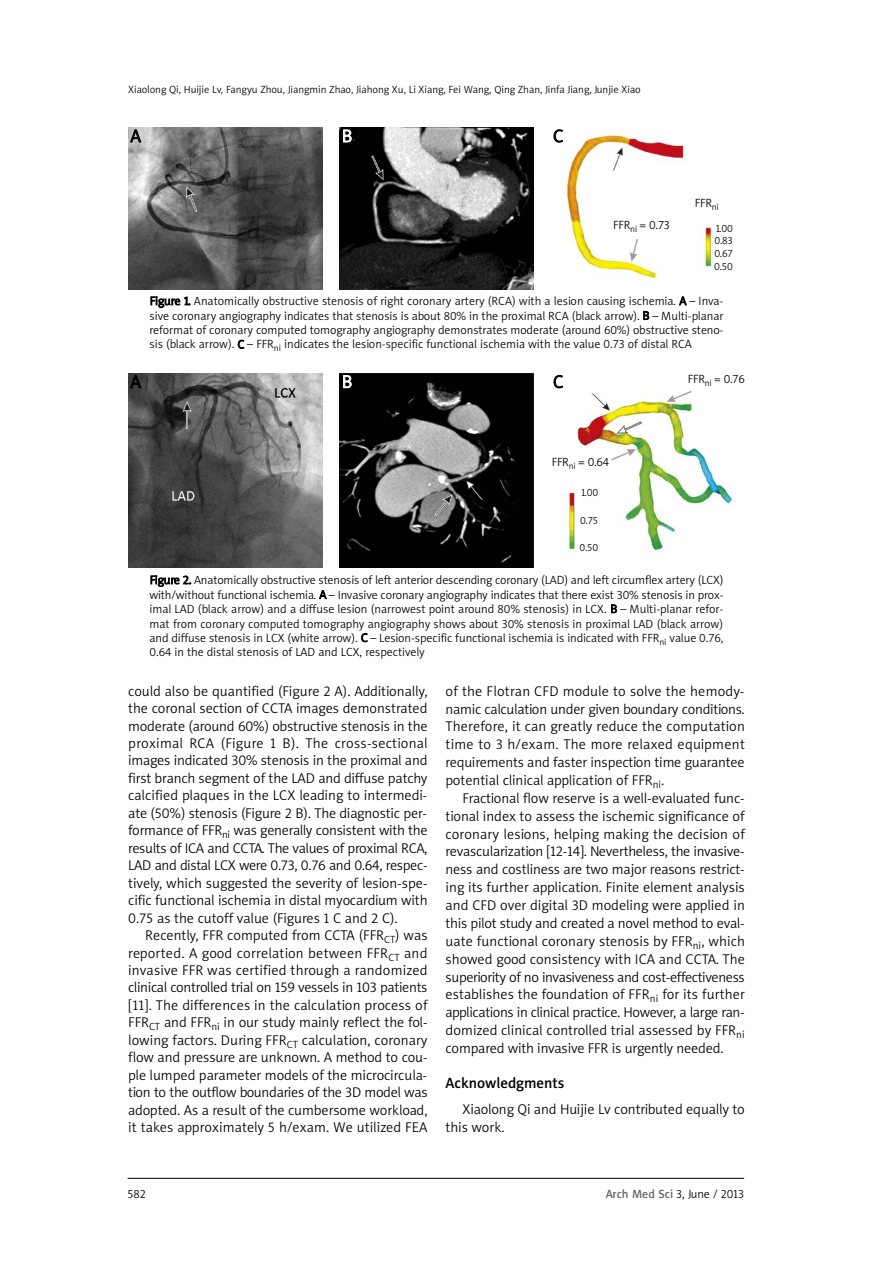
<style>
.page{position:relative;width:893px;height:1263px;background:#fff}
.page>*{position:absolute;margin:0;border:0;box-sizing:border-box;transform-origin:0 0}
.t1{font:18px "Naomi Sans EFNPS Light";color:#000}
.t2{font:18px "Naomi Sans EFNPS Light";color:#fff}
.t3{font:15px "Naomi Sans EFNPS Medium";color:#000}
.t4{font:14.25px/17.4px "Naomi Sans EFNPS Light";letter-spacing:-.005em;color:#000;text-align:justify}
.t5{font:12px/14.4px "Naomi Sans EFNPS Light";color:#000;text-align:justify}
.t6{font:10.5px/12.6px "Naomi Sans EFNPS Light";color:#000;text-align:justify}
.s1{font-family:"Naomi Sans EFNPS Medium";color:#666}
</style>
<div class="page">
<hr style="left:128px;top:1178px;width:616px;height:1px;background:#000">
<img style="left:128px;top:128px;width:194px;height:162px">
<img style="left:340px;top:128px;width:194px;height:162px">
<img style="left:565px;top:135px;width:149px;height:149px">
<img style="left:128px;top:373px;width:194px;height:195px">
<img style="left:340px;top:373px;width:194px;height:195px">
<img style="left:568px;top:390px;width:165px;height:161px">
<p class="t6" style="left:128px;top:84px;width:514px">Xiaolong Qi, Huijie Lv, Fangyu Zhou, Jiangmin Zhao, Jiahong Xu, Li Xiang, Fei Wang, Qing Zhan, Jinfa Jiang, Junjie Xiao</p>
<p class="t1" style="left:130px;top:129px;width:12px">A</p>
<p class="t2" style="left:342px;top:129px;width:12px">B</p>
<p class="t1" style="left:553px;top:129px;width:12px">C</p>
<p class="t5" style="left:613px;top:218px;width:58px">FFR<sub>ni</sub> = 0.73</p>
<p class="t5" style="left:695px;top:197px;width:25px">FFR<sub>ni</sub></p>
<p class="t6" style="left:714px;top:223px;width:20px">1.00<br>0.83<br>0.67<br>0.50</p>
<p class="t5" style="left:149px;top:295px;width:576px">Figure 1. Anatomically obstructive stenosis of right coronary artery (RCA) with a lesion causing ischemia. A – Inva&shy;sive coronary angiography indicates that stenosis is about 80% in the proximal RCA (black arrow). B – Multi-planar reformat of coronary computed tomography angiography demonstrates moderate (around 60%) obstructive steno&shy;sis (black arrow). C – FFR<sub>ni</sub> indicates the lesion-specific functional ischemia with the value 0.73 of distal RCA</p>
<p class="t1" style="left:130px;top:375px;width:12px">A</p>
<p class="t2" style="left:342px;top:375px;width:12px">B</p>
<p class="t1" style="left:553px;top:375px;width:12px">C</p>
<p class="t5" style="left:552px;top:456px;width:59px">FFR<sub>ni</sub> = 0.64</p>
<p class="t6" style="left:581px;top:487px;width:19px">1.00</p>
<p class="t6" style="left:580px;top:515px;width:20px">0.75</p>
<p class="t6" style="left:580px;top:542px;width:20px">0.50</p>
<p class="t5" style="left:688px;top:372px;width:59px">FFR<sub>ni</sub> = 0.76</p>
<p class="t5" style="left:149px;top:574px;width:576px">Figure 2. Anatomically obstructive stenosis of left anterior descending coronary (LAD) and left circumflex artery (LCX) with/without functional ischemia. A – Invasive coronary angiography indicates that there exist 30% stenosis in prox&shy;imal LAD (black arrow) and a diffuse lesion (narrowest point around 80% stenosis) in LCX. B – Multi-planar refor&shy;mat from coronary computed tomography angiography shows about 30% stenosis in proximal LAD (black arrow) and diffuse stenosis in LCX (white arrow). C – Lesion-specific functional ischemia is indicated with FFR<sub>ni</sub> value 0.76, 0.64 in the distal stenosis of LAD and LCX, respectively</p>
<p class="t4" style="left:128px;top:683px;width:301px">could also be quantified (Figure 2 A). Additionally, the coronal section of CCTA images demonstrated moderate (around 60%) obstructive stenosis in the proximal RCA (Figure 1 B). The cross-sectional images indicated 30% stenosis in the proximal and first branch segment of the LAD and diffuse patchy calcified plaques in the LCX leading to intermedi&shy;ate (50%) stenosis (Figure 2 B). The diagnostic per&shy;formance of FFR<sub>ni</sub> was generally consistent with the results of ICA and CCTA. The values of proximal RCA, LAD and distal LCX were 0.73, 0.76 and 0.64, respec&shy;tively, which suggested the severity of lesion-spe&shy;cific functional ischemia in distal myocardium with 0.75 as the cutoff value (Figures 1 C and 2 C).</p>
<p class="t4" style="left:128px;top:928px;width:301px;text-indent:17px">Recently, FFR computed from CCTA (FFR<sub>CT</sub>) was reported. A good correlation between FFR<sub>CT</sub> and invasive FFR was certified through a randomized clinical controlled trial on 159 vessels in 103 patients [11]. The differences in the calculation process of FFR<sub>CT</sub> and FFR<sub>ni</sub> in our study mainly reflect the fol&shy;lowing factors. During FFR<sub>CT</sub> calculation, coronary flow and pressure are unknown. A method to cou&shy;ple lumped parameter models of the microcircula&shy;tion to the outflow boundaries of the 3D model was adopted. As a result of the cumbersome workload, it takes approximately 5 h/exam. We utilized FEA</p>
<p class="t4" style="left:445px;top:683px;width:301px;line-height:17.9px">of the Flotran CFD module to solve the hemody&shy;namic calculation under given boundary conditions.<br>Therefore, it can greatly reduce the computation time to 3 h/exam. The more relaxed equipment requirements and faster inspection time guarantee potential clinical application of FFR<sub>ni</sub>.</p>
<p class="t4" style="left:445px;top:790px;width:301px;line-height:17.9px;text-indent:17px">Fractional flow reserve is a well-evaluated func&shy;tional index to assess the ischemic significance of coronary lesions, helping making the decision of revascularization [12-14]. Nevertheless, the invasive&shy;ness and costliness are two major reasons restrict&shy;ing its further application. Finite element analysis and CFD over digital 3D modeling were applied in this pilot study and created a novel method to eval&shy;uate functional coronary stenosis by FFR<sub>ni</sub>, which showed good consistency with ICA and CCTA. The superiority of no invasiveness and cost-effectiveness establishes the foundation of FFR<sub>ni</sub> for its further applications in clinical practice. However, a large ran&shy;domized clinical controlled trial assessed by FFR<sub>ni </sub>compared with invasive FFR is urgently needed.</p>
<p class="t3" style="left:446px;top:1077px;width:120px">Acknowledgments</p>
<p class="t4" style="left:445px;top:1102px;width:301px;line-height:17.9px;text-indent:17px">Xiaolong Qi and Huijie Lv contributed equally to this work.</p>
<p class="t5" style="left:128px;top:1187px;width:20px">582</p>
<p class="t5" style="left:606px;top:1187px;width:140px"><span class="s1">Arch Med Sci</span> 3, June / 2013</p>
</div>
